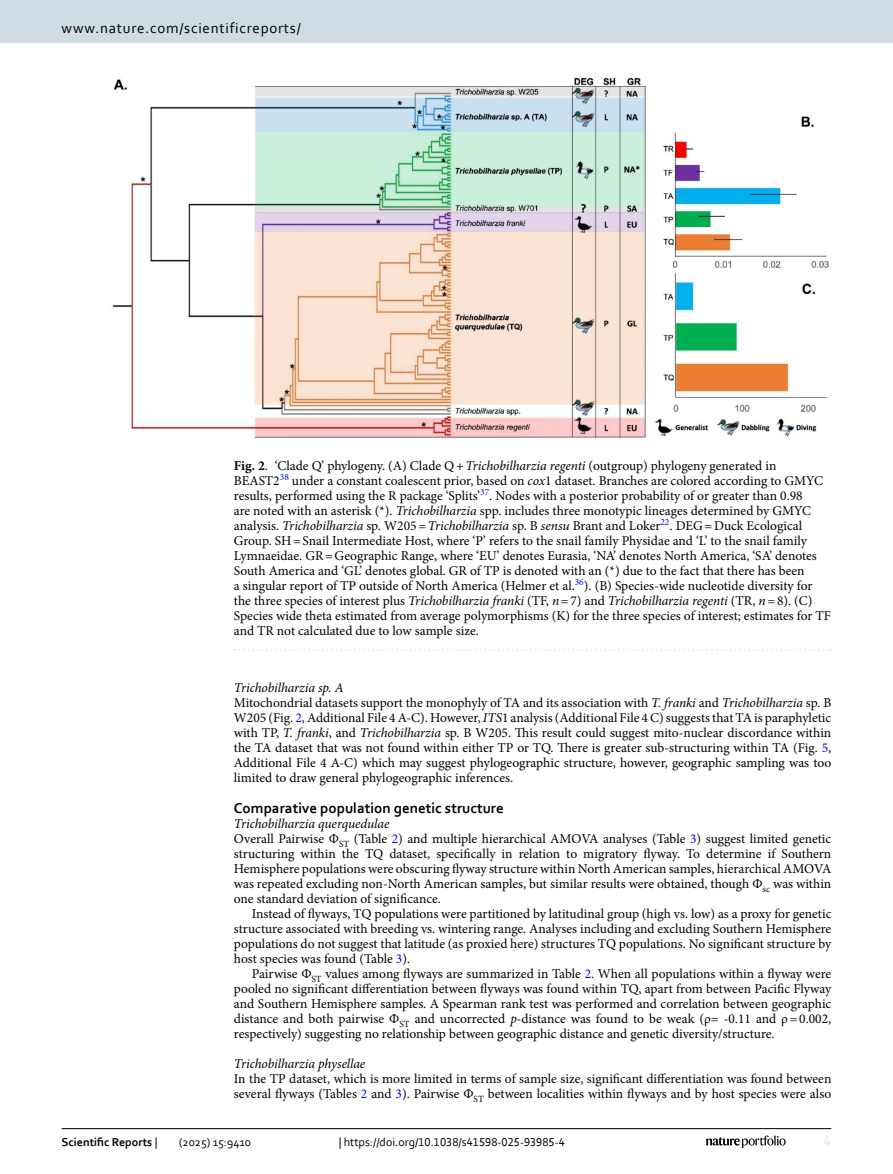
<style>
.page{position:relative;width:893px;height:1174px;background:#fff}
.page>*{position:absolute;margin:0;border:0;box-sizing:border-box;transform-origin:0 0}
.Head_2{font:700 15px "Corbel";color:#000}
.t1{font:15px "Corbel";letter-spacing:.05em;color:#000}
.t2{font:15px "Corbel";color:#d9e4eb}
.Body_Text{font:13.5px/15px "Minion Pro";color:#000;text-align:justify}
.Figure_Caption{font:13.5px/15px "Minion Pro";color:#000}
.Body_Text_Indent{font:13.5px/15px "Minion Pro";color:#000;text-align:justify}
.Head_3{font:italic 13.5px "Minion Pro";letter-spacing:-.005em;color:#000}
.Head_3_after_2{font:italic 13.5px "Minion Pro";letter-spacing:-.005em;color:#000}
.t3{font:12px "Corbel";color:#000}
.t4{font:700 12px "Corbel";color:#000}
.s1{font-weight:700}
.s2{font-style:italic}
.s3{color:#00f}
.s4{font-weight:400}
</style>
<div class="page">
<img style="left:112px;top:77px;width:717px;height:361px">
<svg style="left:235px;top:649px;width:597px;height:1px"></svg>
<hr style="left:62px;top:1128px;width:769px;height:1px;background:#000">
<svg style="left:706px;top:1135px;width:80px;height:12px"></svg>
<div style="left:0;top:0;width:893px;height:43px;background:#cedde4"></div>
<p class="t1" style="left:62px;top:18px;width:241px">www.nature.com/scientificreports/</p>
<p class="Figure_Caption" style="left:234px;top:458px;width:599px"><span class="s1">Fig. 2</span>. ‘Clade Q’ phylogeny. (A) Clade Q+<span class="s2">Trichobilharzia regenti</span> (outgroup) phylogeny generated in BEAST2<sup>38</sup> under a constant coalescent prior, based on <span class="s2">cox</span>1 dataset. Branches are colored according to GMYC results, performed using the R package ‘Splits’<sup>37</sup>. Nodes with a posterior probability of or greater than 0.98<br>are noted with an asterisk (*). <span class="s2">Trichobilharzia</span> spp. includes three monotypic lineages determined by GMYC analysis. <span class="s2">Trichobilharzia</span> sp. W205=<span class="s2">Trichobilharzia</span> sp. B <span class="s2">sensu</span> Brant and Loker<sup>22</sup>. DEG=Duck Ecological Group. SH=Snail Intermediate Host, where ‘P’ refers to the snail family Physidae and ‘L’ to the snail family Lymnaeidae. GR=Geographic Range, where ‘EU’ denotes Eurasia, ‘NA’ denotes North America, ‘SA’ denotes South America and ‘GL’ denotes global. GR of TP is denoted with an (*) due to the fact that there has been<br>a singular report of TP outside of North America (Helmer et al.<sup>36</sup>). (B) Species-wide nucleotide diversity for the three species of interest plus <span class="s2">Trichobilharzia franki</span> (TF, <span class="s2">n</span>=7) and <span class="s2">Trichobilharzia regenti</span> (TR, <span class="s2">n</span>=8). (C)<br>Species wide theta estimated from average polymorphisms (K) for the three species of interest; estimates for TF and TR not calculated due to low sample size.</p>
<p class="Head_3" style="left:234px;top:679px;width:111px">Trichobilharzia sp. A</p>
<p class="Body_Text" style="left:234px;top:695px;width:599px">Mitochondrial datasets support the monophyly of TA and its association with <span class="s2">T. franki</span> and <span class="s2">Trichobilharzia</span> sp. B W205 (Fig. <span class="s3">2</span>, Additional File 4 A-C). However, <span class="s2">ITS</span>1 analysis (Additional File 4 C) suggests that TA is paraphyletic with TP, <span class="s2">T. franki</span>, and <span class="s2">Trichobilharzia</span> sp. B W205. This result could suggest mito-nuclear discordance within the TA dataset that was not found within either TP or TQ. There is greater sub-structuring within TA (Fig. <span class="s3">5</span>, Additional File 4 A-C) which may suggest phylogeographic structure, however, geographic sampling was too limited to draw general phylogeographic inferences.</p>
<p class="Head_2" style="left:234px;top:798px;width:271px">Comparative population genetic structure</p>
<p class="Head_3_after_2" style="left:234px;top:814px;width:157px">Trichobilharzia querquedulae</p>
<p class="Body_Text" style="left:234px;top:830px;width:599px">Overall Pairwise Φ<sub>ST</sub> (Table <span class="s3">2</span>) and multiple hierarchical AMOVA analyses (Table <span class="s3">3</span>) suggest limited genetic structuring within the TQ dataset, specifically in relation to migratory flyway. To determine if Southern Hemisphere populations were obscuring flyway structure within North American samples, hierarchical AMOVA was repeated excluding non-North American samples, but similar results were obtained, though Φ<sub>sc</sub> was within one standard deviation of significance.</p>
<p class="Body_Text_Indent" style="left:234px;top:905px;width:599px;text-indent:18px">Instead of flyways, TQ populations were partitioned by latitudinal group (high vs. low) as a proxy for genetic structure associated with breeding vs. wintering range. Analyses including and excluding Southern Hemisphere populations do not suggest that latitude (as proxied here) structures TQ populations. No significant structure by host species was found (Table <span class="s3">3</span>).</p>
<p class="Body_Text_Indent" style="left:234px;top:965px;width:599px;text-indent:18px">Pairwise Φ<sub>ST</sub> values among flyways are summarized in Table <span class="s3">2</span>. When all populations within a flyway were pooled no significant differentiation between flyways was found within TQ, apart from between Pacific Flyway and Southern Hemisphere samples. A Spearman rank test was performed and correlation between geographic distance and both pairwise Φ<sub>ST</sub> and uncorrected <span class="s2">p-</span>distance was found to be weak (ρ= -0.11 and ρ=0.002, respectively) suggesting no relationship between geographic distance and genetic diversity/structure.</p>
<p class="Head_3" style="left:234px;top:1054px;width:133px">Trichobilharzia physellae</p>
<p class="Body_Text" style="left:234px;top:1070px;width:599px">In the TP dataset, which is more limited in terms of sample size, significant differentiation was found between several flyways (Tables <span class="s3">2</span> and <span class="s3">3</span>). Pairwise Φ<sub>ST</sub> between localities within flyways and by host species were also</p>
<p class="t4" style="left:62px;top:1134px;width:97px">Scientific Reports <span class="s4">|</span></p>
<p class="t3" style="left:179px;top:1134px;width:74px">(2025) 15:9410</p>
<p class="t3" style="left:339px;top:1134px;width:228px">| https://doi.org/10.1038/s41598-025-93985-4</p>
<p class="t2" style="left:824px;top:1132px;width:9px">4</p>
</div>
